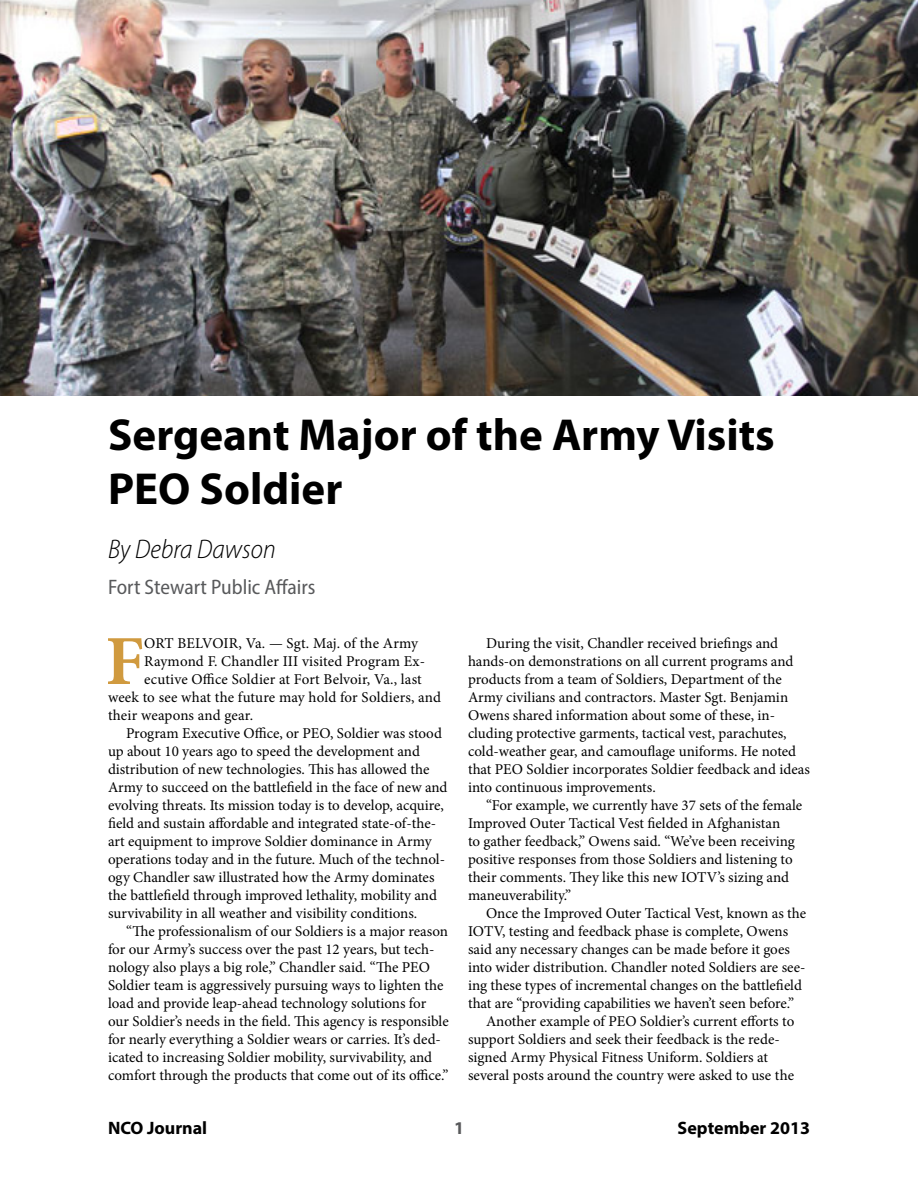
<style>
.page{position:relative;width:918px;height:1188px;background:#fff}
.page>*{position:absolute;margin:0;border:0;box-sizing:border-box;transform-origin:0 0}
.t1{font:700 70.35px "Minion Pro";color:#d09a3f}
.t2{font:700 45px/54px "Myriad Pro";color:#000}
.t3{font:italic 300 semi-condensed 27px "Myriad Pro";color:#000}
.t4{font:semi-condensed 21px "Myriad Pro";color:#58595b}
.t5{font:700 18px "Myriad Pro";color:#000}
.t6{font:700 18px "Myriad Pro";color:#58595b}
.t7{font:15px/18px "Minion Pro";color:#000}
</style>
<div class="page">
<img style="left:0;top:0;width:918px;height:396px">
<h2 class="t2" style="left:108px;top:406px;width:668px">Sergeant Major of the Army Visits<br>PEO Soldier</h2>
<h3 class="t3" style="left:108px;top:533px;width:169px">By Debra Dawson</h3>
<h3 class="t4" style="left:108px;top:574px;width:209px">Fort Stewart Public Affairs</h3>
<h1 class="t1" style="left:105px;top:612px;width:40px">F</h1>
<p class="t7" style="left:144px;top:634px;width:275px">ORT BELVOIR, Va. — Sgt. Maj. of the Army</p>
<p class="t7" style="left:144px;top:652px;width:282px">Raymond F. Chandler III visited Program Ex-</p>
<p class="t7" style="left:144px;top:670px;width:279px">ecutive Office Soldier at Fort Belvoir, Va., last</p>
<p class="t7" style="left:108px;top:688px;width:335px">week to see what the future may hold for Soldiers, and</p>
<p class="t7" style="left:108px;top:706px;width:147px">their weapons and gear.</p>
<p class="t7" style="left:126px;top:724px;width:317px">Program Executive Office, or PEO, Soldier was stood</p>
<p class="t7" style="left:108px;top:742px;width:313px">up about 10 years ago to speed the development and</p>
<p class="t7" style="left:108px;top:760px;width:323px">distribution of new technologies. This has allowed the</p>
<p class="t7" style="left:108px;top:778px;width:341px">Army to succeed on the battlefield in the face of new and</p>
<p class="t7" style="left:108px;top:796px;width:337px">evolving threats. Its mission today is to develop, acquire,</p>
<p class="t7" style="left:108px;top:814px;width:330px">field and sustain affordable and integrated state-of-the-</p>
<p class="t7" style="left:108px;top:832px;width:325px">art equipment to improve Soldier dominance in Army</p>
<p class="t7" style="left:108px;top:850px;width:339px">operations today and in the future. Much of the technol-</p>
<p class="t7" style="left:108px;top:868px;width:328px">ogy Chandler saw illustrated how the Army dominates</p>
<p class="t7" style="left:108px;top:886px;width:330px">the battlefield through improved lethality, mobility and</p>
<p class="t7" style="left:108px;top:904px;width:311px">survivability in all weather and visibility conditions.</p>
<p class="t7" style="left:126px;top:922px;width:324px">“The professionalism of our Soldiers is a major reason</p>
<p class="t7" style="left:108px;top:940px;width:328px">for our Army’s success over the past 12 years, but tech-</p>
<p class="t7" style="left:108px;top:958px;width:323px">nology also plays a big role,” Chandler said. “The PEO</p>
<p class="t7" style="left:108px;top:976px;width:337px">Soldier team is aggressively pursuing ways to lighten the</p>
<p class="t7" style="left:108px;top:994px;width:320px">load and provide leap-ahead technology solutions for</p>
<p class="t7" style="left:108px;top:1012px;width:342px">our Soldier’s needs in the field. This agency is responsible</p>
<p class="t7" style="left:108px;top:1030px;width:334px">for nearly everything a Soldier wears or carries. It’s ded-</p>
<p class="t7" style="left:108px;top:1048px;width:326px">icated to increasing Soldier mobility, survivability, and</p>
<p class="t7" style="left:108px;top:1066px;width:342px">comfort through the products that come out of its office.”</p>
<p class="t7" style="left:468px;top:634px;width:343px;text-indent:18px">During the visit, Chandler received briefings and hands-on demonstrations on all current programs and products from a team of Soldiers, Department of the Army civilians and contractors. Master Sgt. Benjamin Owens shared information about some of these, in&shy;cluding protective garments, tactical vest, parachutes, cold-weather gear, and camouflage uniforms. He noted that PEO Soldier incorporates Soldier feedback and ideas into continuous improvements.</p>
<p class="t7" style="left:468px;top:796px;width:336px;text-indent:18px">“For example, we currently have 37 sets of the female Improved Outer Tactical Vest fielded in Afghanistan<br>to gather feedback,” Owens said. “We’ve been receiving positive responses from those Soldiers and listening to their comments. They like this new IOTV’s sizing and maneuverability.”</p>
<p class="t7" style="left:486px;top:904px;width:322px">Once the Improved Outer Tactical Vest, known as the</p>
<p class="t7" style="left:468px;top:922px;width:322px">IOTV, testing and feedback phase is complete, Owens</p>
<p class="t7" style="left:468px;top:940px;width:323px">said any necessary changes can be made before it goes</p>
<p class="t7" style="left:468px;top:958px;width:339px">into wider distribution. Chandler noted Soldiers are see-</p>
<p class="t7" style="left:468px;top:976px;width:336px">ing these types of incremental changes on the battlefield</p>
<p class="t7" style="left:468px;top:994px;width:328px">that are “providing capabilities we haven’t seen before.”</p>
<p class="t7" style="left:486px;top:1012px;width:310px">Another example of PEO Soldier’s current efforts to</p>
<p class="t7" style="left:468px;top:1030px;width:313px">support Soldiers and seek their feedback is the rede-</p>
<p class="t7" style="left:468px;top:1048px;width:302px">signed Army Physical Fitness Uniform. Soldiers at</p>
<p class="t7" style="left:468px;top:1066px;width:328px">several posts around the country were asked to use the</p>
<p class="t5" style="left:108px;top:1116px;width:101px">NCO Journal</p>
<p class="t6" style="left:454px;top:1116px;width:11px">1</p>
<p class="t5" style="left:678px;top:1116px;width:134px">September 2013</p>
</div>
